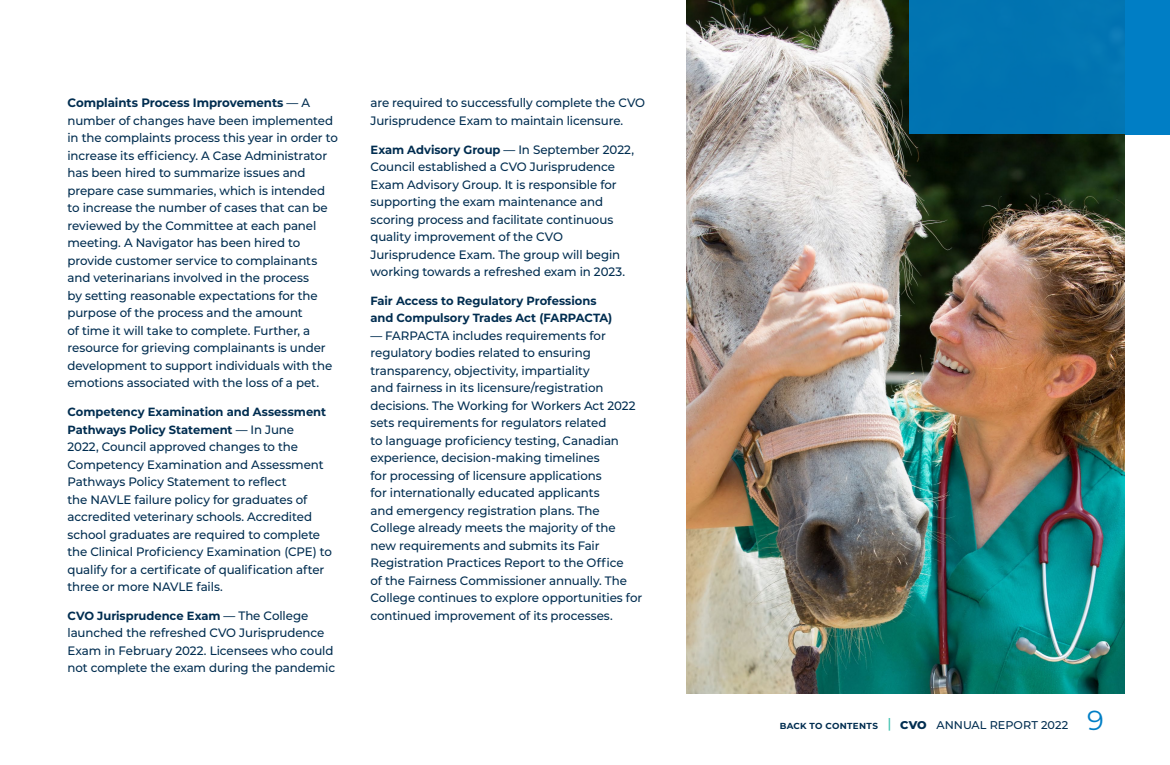
<style>
.page{position:relative;width:1170px;height:765px;background:#fff}
.page>*{position:absolute;margin:0;border:0;box-sizing:border-box;transform-origin:0 0}
.t1{font:27.5px "Montserrat";color:#007ec5}
.Body_Copy{font:500 12.25px/17.5px "Montserrat";letter-spacing:-.01em;color:#002d50}
.Body_Copy-2{font:700 11.88px/17.5px "Montserrat";color:#002d50}
.t2{font:500 11.25px "Montserrat";letter-spacing:.005em;color:#002d50}
.s1{font-weight:700}
.s2{font-weight:500;font-size:12.25px}
.s3{font-weight:700;font-size:8.75px}
.s4{font-weight:600;font-size:13.5px;color:#45c3b1}
.s5{font-weight:800}
</style>
<div class="page">
<img style="left:687px;top:0;width:438px;height:694px">
<div style="left:909px;top:0;width:216px;height:134px;background:#0174b1"></div>
<div style="left:1125px;top:0;width:45px;height:134px;background:#007ec5"></div>
<p class="Body_Copy" style="left:68px;top:94px;width:272px"><span class="s1">Complaints Process Improvements</span> — A number of changes have been implemented in the complaints process this year in order to increase its efficiency. A Case Administrator has been hired to summarize issues and prepare case summaries, which is intended to increase the number of cases that can be reviewed by the Committee at each panel meeting. A Navigator has been hired to provide customer service to complainants and veterinarians involved in the process<br>by setting reasonable expectations for the purpose of the process and the amount<br>of time it will take to complete. Further, a resource for grieving complainants is under development to support individuals with the emotions associated with the loss of a pet.</p>
<p class="Body_Copy-2" style="left:68px;top:403px;width:260px">Competency Examination and Assessment<br>Pathways Policy Statement <span class="s2">— In June</span></p>
<p class="Body_Copy" style="left:68px;top:438px;width:266px">2022, Council approved changes to the Competency Examination and Assessment Pathways Policy Statement to reflect<br>the NAVLE failure policy for graduates of accredited veterinary schools. Accredited school graduates are required to complete the Clinical Proficiency Examination (CPE) to qualify for a certificate of qualification after three or more NAVLE fails.</p>
<p class="Body_Copy-2" style="left:68px;top:606px;width:242px">CVO Jurisprudence Exam <span class="s2">— The College</span></p>
<p class="Body_Copy" style="left:68px;top:624px;width:269px">launched the refreshed CVO Jurisprudence<br>Exam in February 2022. Licensees who could not complete the exam during the pandemic</p>
<p class="Body_Copy" style="left:370px;top:94px;width:276px">are required to successfully complete the CVO<br>Jurisprudence Exam to maintain licensure.</p>
<p class="Body_Copy-2" style="left:370px;top:140px;width:265px">Exam Advisory Group <span class="s2">— In September 2022,</span></p>
<p class="Body_Copy" style="left:370px;top:158px;width:255px">Council established a CVO Jurisprudence Exam Advisory Group. It is responsible for supporting the exam maintenance and scoring process and facilitate continuous quality improvement of the CVO Jurisprudence Exam. The group will begin working towards a refreshed exam in 2023.</p>
<p class="Body_Copy-2" style="left:370px;top:291px;width:243px">Fair Access to Regulatory Professions and Compulsory Trades Act (FARPACTA)</p>
<p class="Body_Copy" style="left:370px;top:326px;width:273px">— FARPACTA includes requirements for regulatory bodies related to ensuring transparency, objectivity, impartiality<br>and fairness in its licensure/registration decisions. The Working for Workers Act 2022 sets requirements for regulators related<br>to language proficiency testing, Canadian experience, decision-making timelines<br>for processing of licensure applications<br>for internationally educated applicants<br>and emergency registration plans. The College already meets the majority of the new requirements and submits its Fair Registration Practices Report to the Office<br>of the Fairness Commissioner annually. The College continues to explore opportunities for continued improvement of its processes.</p>
<p class="t2" style="left:780px;top:717px;width:290px"><span class="s3">BACK TO CONTENTS</span> <span class="s4">|</span> <span class="s5">CVO</span> ANNUAL REPORT 2022</p>
<h1 class="t1" style="left:1087px;top:701px;width:18px">9</h1>
</div>
